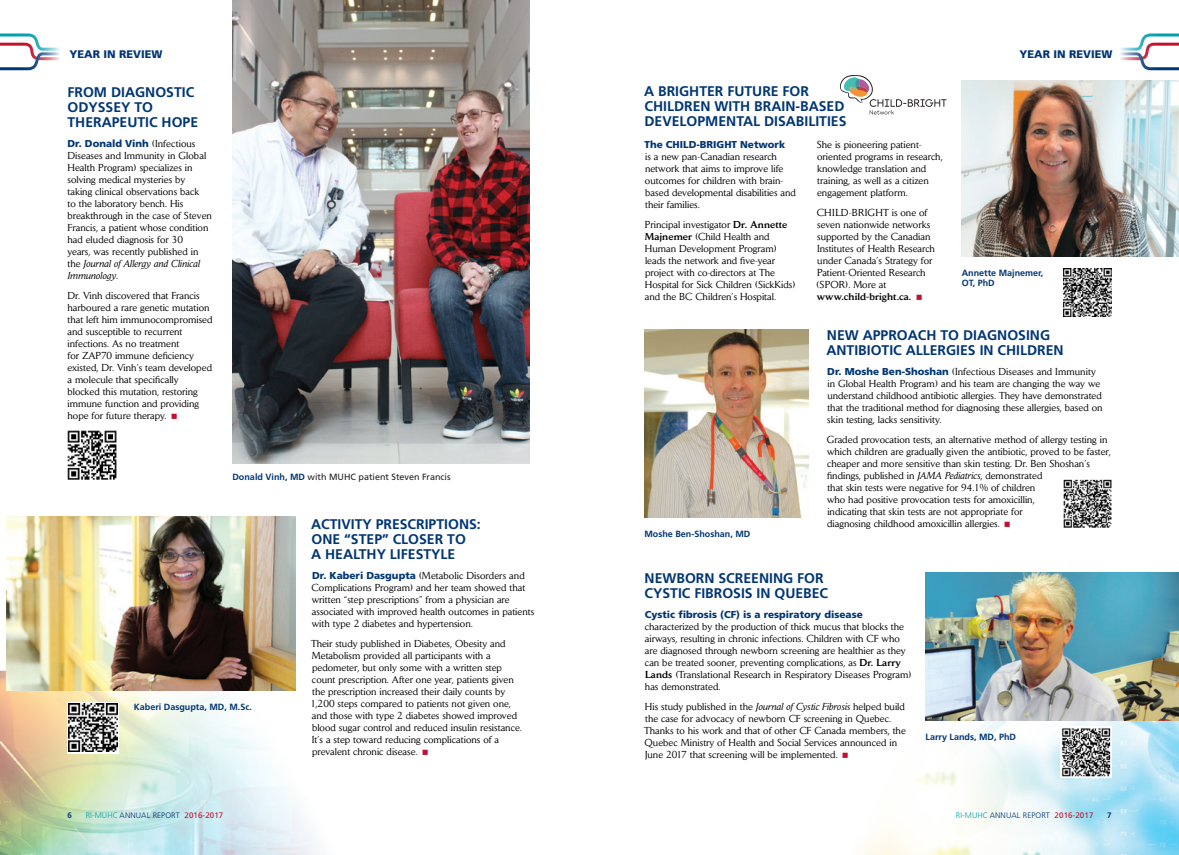
<style>
.page{position:relative;width:1179px;height:855px;background:#fff}
.page>*{position:absolute;margin:0;border:0;box-sizing:border-box;transform-origin:0 0}
.YIR_Titles{font:700 14px/15px "Frutiger";color:#013674}
.section_heads{font:900 11px "Frutiger";color:#013674}
.Body_ENG_Jaeger{font:10px/12px "Daily News";color:#000}
.Captions_Frutiger{font:700 9px/10px "Frutiger";color:#013674}
.Captions_Frutiger-2{font:9px "Frutiger";color:#231f20}
.t1{font:300 8px "Frutiger";letter-spacing:.01em;color:#013674}
.t2{font:700 8px "Frutiger";color:#013674}
.s1{font-family:"Frutiger";font-weight:900;color:#013674}
.s2{font-weight:500}
.s3{font-style:italic}
.s4{font-weight:700;color:#013674}
.s5{color:#00a0b0}
.s6{font-weight:400;color:#c3102f}
</style>
<div class="page">
<svg style="left:0;top:670px;width:320px;height:185px"></svg>
<svg style="left:862px;top:670px;width:317px;height:185px"></svg>
<img style="left:6px;top:517px;width:289px;height:174px">
<img style="left:926px;top:572px;width:253px;height:149px">
<img style="left:644px;top:330px;width:165px;height:188px">
<svg style="left:67px;top:702px;width:52px;height:52px"></svg>
<img style="left:69px;top:704px;width:48px;height:48px">
<img style="left:962px;top:81px;width:217px;height:175px">
<svg style="left:840px;top:75px;width:107px;height:40px"></svg>
<img style="left:67px;top:431px;width:50px;height:49px">
<img style="left:1063px;top:479px;width:49px;height:49px">
<img style="left:1063px;top:268px;width:49px;height:49px">
<img style="left:1061px;top:726px;width:51px;height:51px">
<svg style="left:0;top:33px;width:60px;height:38px"></svg>
<svg style="left:1120px;top:33px;width:59px;height:38px"></svg>
<img style="left:233px;top:0;width:296px;height:463px">
<p class="section_heads" style="left:70px;top:48px;width:94px">YEAR IN REVIEW</p>
<p class="section_heads" style="left:1020px;top:48px;width:94px">YEAR IN REVIEW</p>
<p class="YIR_Titles" style="left:644px;top:84px;width:204px">A BRIGHTER FUTURE FOR<br>CHILDREN WITH BRAIN-BASED<br>DEVELOPMENTAL DISABILITIES</p>
<p class="Body_ENG_Jaeger" style="left:645px;top:138px;width:153px"><span class="s1">The CHILD-BRIGHT Network<br></span>is a new pan-Canadian research network that aims to improve life outcomes for children with brain&shy;based developmental disabilities and their families.</p>
<p class="Body_ENG_Jaeger" style="left:645px;top:218px;width:152px">Principal investigator <span class="s2">Dr. Annette<br>Majnemer</span> (Child Health and<br>Human Development Program) leads the network and five-year project with co-directors at The<br>Hospital for Sick Children (SickKids) and the BC Children’s Hospital.</p>
<p class="YIR_Titles" style="left:68px;top:85px;width:132px">FROM DIAGNOSTIC<br>ODYSSEY TO<br>THERAPEUTIC HOPE</p>
<p class="Body_ENG_Jaeger" style="left:68px;top:138px;width:146px"><span class="s1">Dr. Donald Vinh</span> (Infectious<br>Diseases and Immunity in Global<br>Health Program) specializes in solving medical mysteries by taking clinical observations back<br>to the laboratory bench. His breakthrough in the case of Steven<br>Francis, a patient whose condition had eluded diagnosis for 30<br>years, was recently published in the <span class="s3">Journal of Allergy and Clinical<br>Immunology</span>.</p>
<p class="Body_ENG_Jaeger" style="left:68px;top:290px;width:147px">Dr. Vinh discovered that Francis harboured a rare genetic mutation that left him immunocompromised and susceptible to recurrent infections. As no treatment<br>for ZAP70 immune deficiency existed, Dr. Vinh’s team developed a molecule that specifically blocked this mutation, restoring immune function and providing hope for future therapy.</p>
<p class="Body_ENG_Jaeger" style="left:817px;top:138px;width:127px">She is pioneering patient&shy;oriented programs in research, knowledge translation and training, as well as a citizen engagement platform.</p>
<p class="Body_ENG_Jaeger" style="left:816px;top:206px;width:120px">CHILD-BRIGHT is one of seven nationwide networks supported by the Canadian<br>Institutes of Health Research under Canada’s Strategy for<br>Patient-Oriented Research (SPOR). More at <span class="s2">www.child-bright.ca.</span></p>
<p class="Captions_Frutiger" style="left:962px;top:267px;width:83px">Annette Majnemer,<br>OT, PhD</p>
<p class="YIR_Titles" style="left:826px;top:328px;width:239px">NEW APPROACH TO DIAGNOSING<br>ANTIBIOTIC ALLERGIES IN CHILDREN</p>
<p class="Body_ENG_Jaeger" style="left:827px;top:366px;width:277px"><span class="s1">Dr. Moshe Ben-Shoshan</span> (Infectious Diseases and Immunity in Global Health Program) and his team are changing the way we understand childhood antibiotic allergies. They have demonstrated that the traditional method for diagnosing these allergies, based on skin testing, lacks sensitivity.</p>
<p class="Body_ENG_Jaeger" style="left:827px;top:434px;width:286px">Graded provocation tests, an alternative method of allergy testing in which children are gradually given the antibiotic, proved to be faster, cheaper and more sensitive than skin testing. Dr. Ben Shoshan’s findings, published in <span class="s3">JAMA Pediatrics</span>, demonstrated<br>that skin tests were negative for 94.1% of children<br>who had positive provocation tests for amoxicillin,<br>indicating that skin tests are not appropriate for</p>
<p class="Captions_Frutiger-2" style="left:232px;top:472px;width:220px"><span class="s4">Donald Vinh, MD</span> with MUHC patient Steven Francis</p>
<p class="YIR_Titles" style="left:311px;top:516px;width:171px">ACTIVITY PRESCRIPTIONS:</p>
<p class="Body_ENG_Jaeger" style="left:827px;top:518px;width:174px">diagnosing childhood amoxicillin allergies.</p>
<p class="YIR_Titles" style="left:311px;top:531px;width:156px">ONE “STEP” CLOSER TO<br>A HEALTHY LIFESTYLE</p>
<p class="Body_ENG_Jaeger" style="left:312px;top:569px;width:224px"><span class="s1">Dr. Kaberi Dasgupta</span> (Metabolic Disorders and Complications Program) and her team showed that written “step prescriptions” from a physician are associated with improved health outcomes in patients with type 2 diabetes and hypertension.</p>
<p class="Body_ENG_Jaeger" style="left:310px;top:637px;width:213px">Their study published in Diabetes, Obesity and Metabolism provided all participants with a pedometer, but only some with a written step count prescription. After one year, patients given the prescription increased their daily counts by 1,200 steps compared to patients not given one, and those with type 2 diabetes showed improved blood sugar control and reduced insulin resistance.<br>It’s a step toward reducing complications of a prevalent chronic disease.</p>
<p class="Captions_Frutiger" style="left:644px;top:529px;width:107px">Moshe Ben-Shoshan, MD</p>
<p class="YIR_Titles" style="left:645px;top:570px;width:185px">NEWBORN SCREENING FOR<br>CYSTIC FIBROSIS IN QUEBEC</p>
<p class="Body_ENG_Jaeger" style="left:645px;top:608px;width:268px"><span class="s1">Cystic fibrosis (CF) is a respiratory disease </span>characterized by the production of thick mucus that blocks the airways, resulting in chronic infections. Children with CF who are diagnosed through newborn screening are healthier as they can be treated sooner, preventing complications, as <span class="s2">Dr. Larry Lands</span> (Translational Research in Respiratory Diseases Program) has demonstrated.</p>
<p class="Body_ENG_Jaeger" style="left:644px;top:700px;width:263px">His study published in the <span class="s3">Journal of Cystic Fibrosis</span> helped build the case for advocacy of newborn CF screening in Quebec.<br>Thanks to his work and that of other CF Canada members, the Quebec Ministry of Health and Social Services announced in June 2017 that screening will be implemented.</p>
<p class="Captions_Frutiger" style="left:134px;top:701px;width:120px">Kaberi Dasgupta, MD, M.Sc.</p>
<p class="Captions_Frutiger" style="left:926px;top:732px;width:92px">Larry Lands, MD, PhD</p>
<p class="t2" style="left:67px;top:810px;width:6px">6</p>
<p class="t1" style="left:86px;top:810px;width:139px"><span class="s5">RI-MUHC</span> ANNUAL REPORT <span class="s6">2016-2017</span></p>
<p class="t1" style="left:956px;top:810px;width:139px"><span class="s5">RI-MUHC</span> ANNUAL REPORT <span class="s6">2016-2017</span></p>
<p class="t2" style="left:1107px;top:810px;width:6px">7</p>
</div>
